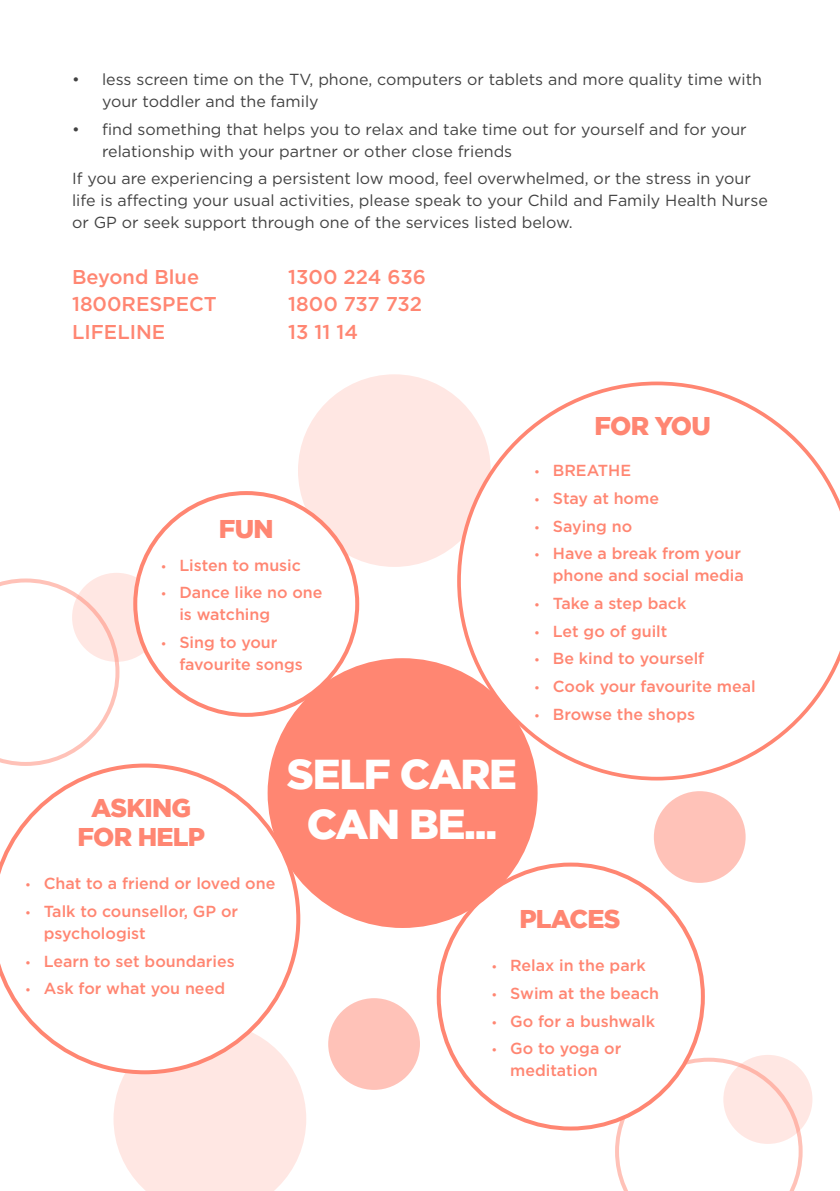
<style>
.page{position:relative;width:840px;height:1191px;background:#fff}
.page>*{position:absolute;margin:0;border:0;box-sizing:border-box;transform-origin:0 0}
.t1{font:900 41.6px/49.4px "Gotham HTF";letter-spacing:-.03em;color:#fff;text-align:center}
.t2{font:900 25.6px/29.4px "Gotham HTF";letter-spacing:-.03em;color:#ff8672;text-align:center}
.t3{font:500 20px "Gotham";color:#ff8672}
.t4{font:16px/22px "Gotham";color:#424242}
.t5{font:500 16px/22px "Gotham";color:#ff8672}
.s1{font-family:"Myriad Pro";font-weight:400}
</style>
<div class="page">
<svg style="left:614px;top:1057px;width:188px;height:134px"></svg>
<svg style="left:113px;top:1074px;width:193px;height:117px;background:#ffe8e5"></svg>
<div style="left:298px;top:374px;width:192px;height:193px;background:#ffe7e3;border-radius:50%"></div>
<svg style="left:72px;top:573px;width:89px;height:89px;background:#ffdfda"></svg>
<svg style="left:723px;top:1054px;width:89px;height:89px;background:#ffe4df"></svg>
<div style="left:135px;top:493px;width:222px;height:222px;background:#fff;border-radius:50%"></div>
<div style="left:438px;top:864px;width:264px;height:264px;background:#fff;border-radius:50%"></div>
<svg style="left:0;top:763px;width:300px;height:311px"></svg>
<svg style="left:457px;top:381px;width:379px;height:399px"></svg>
<div style="left:267px;top:658px;width:270px;height:270px;background:#ff8672;border-radius:50%"></div>
<div style="left:653px;top:791px;width:92px;height:92px;background:#ffc2b8;border-radius:50%"></div>
<div style="left:328px;top:998px;width:92px;height:91px;background:#ffc2b8;border-radius:50%"></div>
<svg style="left:0;top:578px;width:119px;height:188px"></svg>
<svg style="left:836px;top:493px;width:3px;height:176px"></svg>
<p class="t4" style="left:102px;top:68px;width:661px;text-indent:-30px">• less screen time on the TV, phone, computers or tablets and more quality time with your toddler and the family</p>
<p class="t4" style="left:102px;top:117px;width:645px;text-indent:-30px">• find something that helps you to relax and take time out for yourself and for your relationship with your partner or other close friends</p>
<p class="t4" style="left:72px;top:167px;width:697px">If you are experiencing a persistent low mood, feel overwhelmed, or the stress in your life is affecting your usual activities, please speak to your Child and Family Health Nurse or GP or seek support through one of the services listed below.</p>
<p class="t3" style="left:72px;top:263px;width:128px">Beyond Blue</p>
<p class="t3" style="left:288px;top:263px;width:139px">1300 224 636</p>
<p class="t3" style="left:72px;top:291px;width:146px">1800RESPECT</p>
<p class="t3" style="left:288px;top:291px;width:135px">1800 737 732</p>
<p class="t3" style="left:72px;top:319px;width:95px">LIFELINE</p>
<p class="t3" style="left:288px;top:319px;width:71px">13 11 14</p>
<h2 class="t2" style="left:219px;top:513px;width:56px">FUN</h2>
<p class="t5" style="left:161px;top:554px;width:141px"><span class="s1">•</span> Listen to music</p>
<p class="t5" style="left:179px;top:581px;width:145px;text-indent:-18px"><span class="s1">•</span> Dance like no one is watching</p>
<p class="t5" style="left:179px;top:631px;width:125px;text-indent:-18px"><span class="s1">•</span> Sing to your favourite songs</p>
<h2 class="t2" style="left:77px;top:792px;width:129px">ASKING<br>FOR HELP</h2>
<h1 class="t1" style="left:287px;top:748px;width:231px">SELF CARE<br>CAN BE...</h1>
<h2 class="t2" style="left:594px;top:411px;width:118px">FOR YOU</h2>
<p class="t5" style="left:534px;top:459px;width:98px"><span class="s1">•</span> BREATHE</p>
<p class="t5" style="left:534px;top:487px;width:126px"><span class="s1">•</span> Stay at home</p>
<p class="t5" style="left:534px;top:515px;width:99px"><span class="s1">•</span> Saying no</p>
<p class="t5" style="left:534px;top:542px;width:210px;text-align:right"><span class="s1">•</span> Have a break from your phone and social media</p>
<p class="t5" style="left:534px;top:592px;width:153px"><span class="s1">•</span> Take a step back</p>
<p class="t5" style="left:534px;top:620px;width:134px"><span class="s1">•</span> Let go of guilt</p>
<p class="t5" style="left:534px;top:647px;width:171px"><span class="s1">•</span> Be kind to yourself</p>
<p class="t5" style="left:534px;top:675px;width:222px"><span class="s1">•</span> Cook your favourite meal</p>
<p class="t5" style="left:534px;top:703px;width:162px"><span class="s1">•</span> Browse the shops</p>
<p class="t5" style="left:26px;top:872px;width:251px"><span class="s1">•</span> Chat to a friend or loved one</p>
<p class="t5" style="left:44px;top:900px;width:196px;text-indent:-18px"><span class="s1">•</span> Talk to counsellor, GP or psychologist</p>
<p class="t5" style="left:26px;top:950px;width:210px"><span class="s1">•</span> Learn to set boundaries</p>
<p class="t5" style="left:26px;top:977px;width:201px"><span class="s1">•</span> Ask for what you need</p>
<h2 class="t2" style="left:519px;top:904px;width:102px">PLACES</h2>
<p class="t5" style="left:492px;top:954px;width:155px"><span class="s1">•</span> Relax in the park</p>
<p class="t5" style="left:492px;top:982px;width:168px"><span class="s1">•</span> Swim at the beach</p>
<p class="t5" style="left:492px;top:1010px;width:164px"><span class="s1">•</span> Go for a bushwalk</p>
<p class="t5" style="left:492px;top:1037px;width:131px;text-align:center"><span class="s1">•</span> Go to yoga or meditation</p>
</div>
